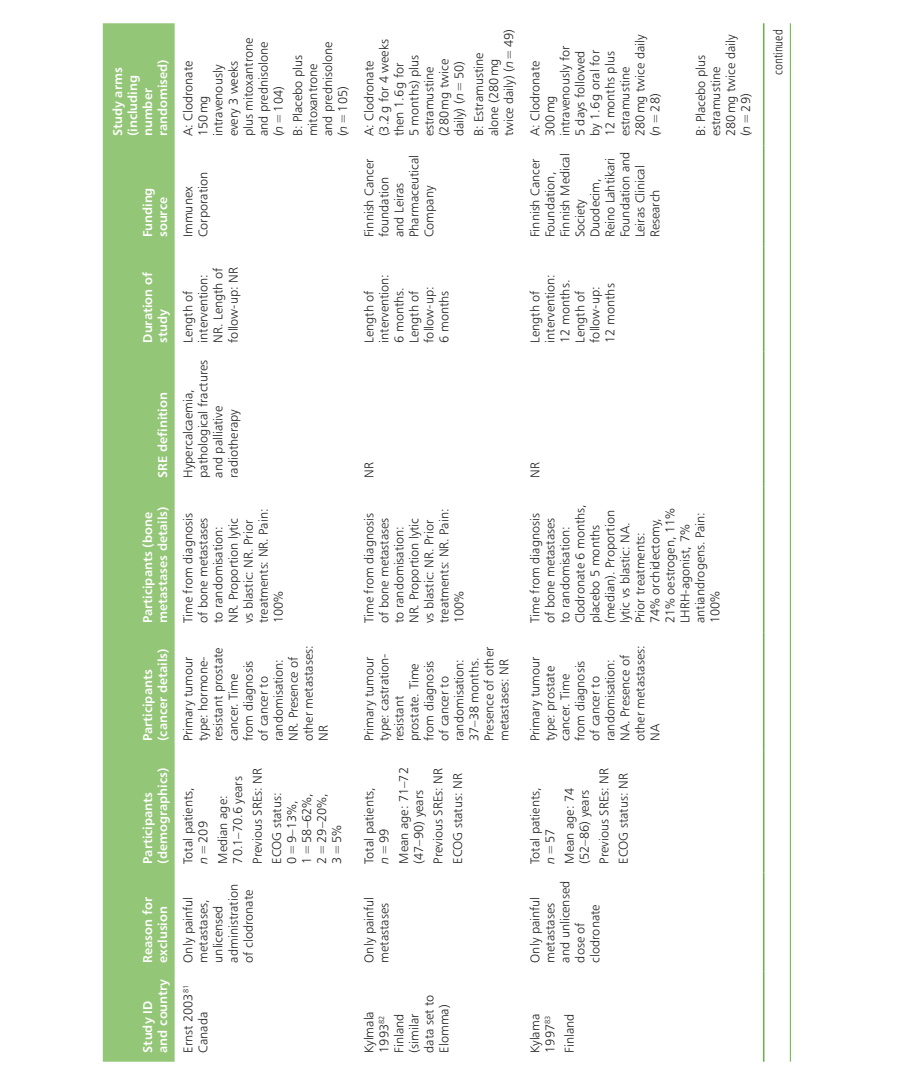
<style>
.page{position:relative;width:919px;height:1079px;background:#fff}
.page>*{position:absolute;margin:0;border:0;box-sizing:border-box;transform-origin:0 0}
._7_2_Table_text__Tab{font:12.75px/15px "Humanist 777 BT Light B";color:#231f20}
._7_10_Table_head__Ta{font:12.75px/15px "Humanist 777 BT Bold B";color:#fff}
._7_3_Table_text_cont{font:12.75px "Humanist 777 BT Light Condensed B";color:#231f20}
.s1{font-family:"Humanist 777 BT Light Italic B"}
</style>
<div class="page">
<div style="left:103px;top:23px;width:72px;height:1038px;background:#93c676"></div>
<hr style="left:762px;top:971px;width:2px;height:90px;background:#63b445">
<hr style="left:762px;top:872px;width:2px;height:99px;background:#63b445">
<hr style="left:762px;top:750px;width:2px;height:122px;background:#63b445">
<hr style="left:762px;top:632px;width:2px;height:118px;background:#63b445">
<hr style="left:762px;top:486px;width:2px;height:146px;background:#63b445">
<hr style="left:762px;top:351px;width:2px;height:135px;background:#63b445">
<hr style="left:762px;top:246px;width:2px;height:105px;background:#63b445">
<hr style="left:762px;top:145px;width:2px;height:101px;background:#63b445">
<hr style="left:762px;top:23px;width:2px;height:122px;background:#63b445">
<hr style="left:789px;top:23px;width:1px;height:1038px;background:#63b445">
<p class="_7_10_Table_head__Ta" style="left:110px;top:136px;width:79px;rotate:-90deg">Study arms (including number randomised)</p>
<p class="_7_2_Table_text__Tab" style="left:180px;top:136px;width:100px;rotate:-90deg">A: Clodronate<br>150mg intravenously every 3 weeks plus mitoxantrone and prednisolone (<span class="s1">n</span>=104)</p>
<p class="_7_2_Table_text__Tab" style="left:290px;top:136px;width:96px;rotate:-90deg">B: Placebo plus mitoxantrone and prednisolone (<span class="s1">n</span>=105)</p>
<p class="_7_10_Table_head__Ta" style="left:140px;top:237px;width:51px;rotate:-90deg">Funding source</p>
<p class="_7_10_Table_head__Ta" style="left:140px;top:342px;width:72px;rotate:-90deg">Duration of study</p>
<p class="_7_10_Table_head__Ta" style="left:155px;top:477px;width:87px;rotate:-90deg">SRE definition</p>
<p class="_7_10_Table_head__Ta" style="left:140px;top:623px;width:118px;rotate:-90deg">Participants (bone metastases details)</p>
<p class="_7_10_Table_head__Ta" style="left:140px;top:741px;width:94px;rotate:-90deg">Participants (cancer details)</p>
<p class="_7_10_Table_head__Ta" style="left:140px;top:863px;width:97px;rotate:-90deg">Participants (demographics)</p>
<p class="_7_10_Table_head__Ta" style="left:140px;top:962px;width:67px;rotate:-90deg">Reason for exclusion</p>
<p class="_7_10_Table_head__Ta" style="left:140px;top:1052px;width:75px;rotate:-90deg">Study ID and country</p>
<p class="_7_2_Table_text__Tab" style="left:180px;top:237px;width:67px;rotate:-90deg">Immunex<br>Corporation</p>
<p class="_7_2_Table_text__Tab" style="left:180px;top:342px;width:77px;rotate:-90deg">Length of intervention:<br>NR. Length of follow-up: NR</p>
<p class="_7_2_Table_text__Tab" style="left:180px;top:477px;width:119px;rotate:-90deg">Hypercalcaemia, pathological fractures and palliative radiotherapy</p>
<p class="_7_2_Table_text__Tab" style="left:180px;top:623px;width:116px;rotate:-90deg">Time from diagnosis of bone metastases to randomisation:<br>NR. Proportion lytic vs blastic: NR. Prior treatments: NR. Pain:<br>100%</p>
<p class="_7_2_Table_text__Tab" style="left:180px;top:741px;width:97px;rotate:-90deg">Primary tumour type: hormone&shy;resistant prostate cancer. Time from diagnosis<br>of cancer to randomisation:<br>NR. Presence of other metastases:<br>NR</p>
<p class="_7_2_Table_text__Tab" style="left:180px;top:863px;width:78px;rotate:-90deg">Total patients, <span class="s1">n</span>=209</p>
<p class="_7_2_Table_text__Tab" style="left:215px;top:863px;width:89px;rotate:-90deg">Median age:<br>70.1–70.6 years</p>
<p class="_7_2_Table_text__Tab" style="left:249px;top:863px;width:97px;rotate:-90deg">Previous SREs: NR</p>
<p class="_7_2_Table_text__Tab" style="left:180px;top:962px;width:80px;rotate:-90deg">Only painful metastases, unlicensed administration of clodronate</p>
<p class="_7_2_Table_text__Tab" style="left:180px;top:1052px;width:69px;rotate:-90deg">Ernst 2003<sup>81<br></sup>Canada</p>
<p class="_7_2_Table_text__Tab" style="left:269px;top:863px;width:72px;rotate:-90deg">ECOG status:<br>0=9–13%,<br>1=58–62%,<br>2=29–20%,<br>3=5%</p>
<p class="_7_2_Table_text__Tab" style="left:361px;top:136px;width:98px;rotate:-90deg">A: Clodronate (3.2g for 4 weeks then 1.6g for<br>5 months) plus estramustine (280mg twice daily) (<span class="s1">n</span>=50)</p>
<p class="_7_2_Table_text__Tab" style="left:471px;top:136px;width:109px;rotate:-90deg">B: Estramustine alone (280mg twice daily) (<span class="s1">n</span>=49)</p>
<p class="_7_2_Table_text__Tab" style="left:361px;top:237px;width:84px;rotate:-90deg">Finnish Cancer foundation and Leiras<br>Pharmaceutical<br>Company</p>
<p class="_7_2_Table_text__Tab" style="left:527px;top:136px;width:103px;rotate:-90deg">A: Clodronate<br>300mg intravenously for<br>5 days followed<br>by 1.6g oral for<br>12 months plus estramustine<br>280mg twice daily (<span class="s1">n</span>=28)</p>
<p class="_7_2_Table_text__Tab" style="left:693px;top:136px;width:103px;rotate:-90deg">B: Placebo plus estramustine<br>280mg twice daily (<span class="s1">n</span>=29)</p>
<p class="_7_3_Table_text_cont" style="left:770px;top:75px;width:47px;rotate:-90deg">continued</p>
<p class="_7_2_Table_text__Tab" style="left:527px;top:237px;width:87px;rotate:-90deg">Finnish Cancer<br>Foundation,<br>Finnish Medical<br>Society<br>Duodecim,<br>Reino Lahtikari<br>Foundation and<br>Leiras Clinical<br>Research</p>
<p class="_7_2_Table_text__Tab" style="left:361px;top:342px;width:70px;rotate:-90deg">Length of intervention:<br>6 months.<br>Length of follow-up:<br>6 months</p>
<p class="_7_2_Table_text__Tab" style="left:527px;top:342px;width:70px;rotate:-90deg">Length of intervention:<br>12 months.<br>Length of follow-up:<br>12 months</p>
<p class="_7_2_Table_text__Tab" style="left:361px;top:477px;width:17px;rotate:-90deg">NR</p>
<p class="_7_2_Table_text__Tab" style="left:361px;top:623px;width:116px;rotate:-90deg">Time from diagnosis of bone metastases to randomisation:<br>NR. Proportion lytic vs blastic: NR. Prior treatments: NR. Pain:<br>100%</p>
<p class="_7_2_Table_text__Tab" style="left:361px;top:741px;width:96px;rotate:-90deg">Primary tumour type: castration&shy;resistant prostate. Time from diagnosis of cancer to randomisation:<br>37–38 months.<br>Presence of other metastases: NR</p>
<p class="_7_2_Table_text__Tab" style="left:361px;top:863px;width:78px;rotate:-90deg">Total patients, <span class="s1">n</span>=99</p>
<p class="_7_2_Table_text__Tab" style="left:396px;top:863px;width:98px;rotate:-90deg">Mean age: 71–72 (47–90) years</p>
<p class="_7_2_Table_text__Tab" style="left:430px;top:863px;width:97px;rotate:-90deg">Previous SREs: NR</p>
<p class="_7_2_Table_text__Tab" style="left:450px;top:863px;width:92px;rotate:-90deg">ECOG status: NR</p>
<p class="_7_2_Table_text__Tab" style="left:361px;top:962px;width:67px;rotate:-90deg">Only painful metastases</p>
<p class="_7_2_Table_text__Tab" style="left:361px;top:1052px;width:60px;rotate:-90deg">Kylmala<br>1993<sup>82<br></sup>Finland (similar data set to<br>Elomma)</p>
<p class="_7_2_Table_text__Tab" style="left:527px;top:477px;width:17px;rotate:-90deg">NR</p>
<p class="_7_2_Table_text__Tab" style="left:527px;top:623px;width:121px;rotate:-90deg">Time from diagnosis of bone metastases to randomisation:<br>Clodronate 6 months, placebo 5 months (median). Proportion lytic vs blastic: NA.<br>Prior treatments:<br>74% orchidectomy,<br>21% oestrogen, 11%<br>LHRH-agonist, 7% antiandrogens. Pain:<br>100%</p>
<p class="_7_2_Table_text__Tab" style="left:527px;top:741px;width:97px;rotate:-90deg">Primary tumour type: prostate cancer. Time from diagnosis<br>of cancer to randomisation:<br>NA. Presence of other metastases:<br>NA</p>
<p class="_7_2_Table_text__Tab" style="left:596px;top:863px;width:97px;rotate:-90deg">Previous SREs: NR</p>
<p class="_7_2_Table_text__Tab" style="left:615px;top:863px;width:92px;rotate:-90deg">ECOG status: NR</p>
<p class="_7_2_Table_text__Tab" style="left:527px;top:863px;width:78px;rotate:-90deg">Total patients, <span class="s1">n</span>=57</p>
<p class="_7_2_Table_text__Tab" style="left:561px;top:863px;width:77px;rotate:-90deg">Mean age: 74 (52–86) years</p>
<p class="_7_2_Table_text__Tab" style="left:527px;top:962px;width:83px;rotate:-90deg">Only painful metastases and unlicensed dose of clodronate</p>
<p class="_7_2_Table_text__Tab" style="left:527px;top:1052px;width:40px;rotate:-90deg">Kylama<br>1997<sup>83</sup></p>
<p class="_7_2_Table_text__Tab" style="left:561px;top:1052px;width:41px;rotate:-90deg">Finland</p>
</div>
